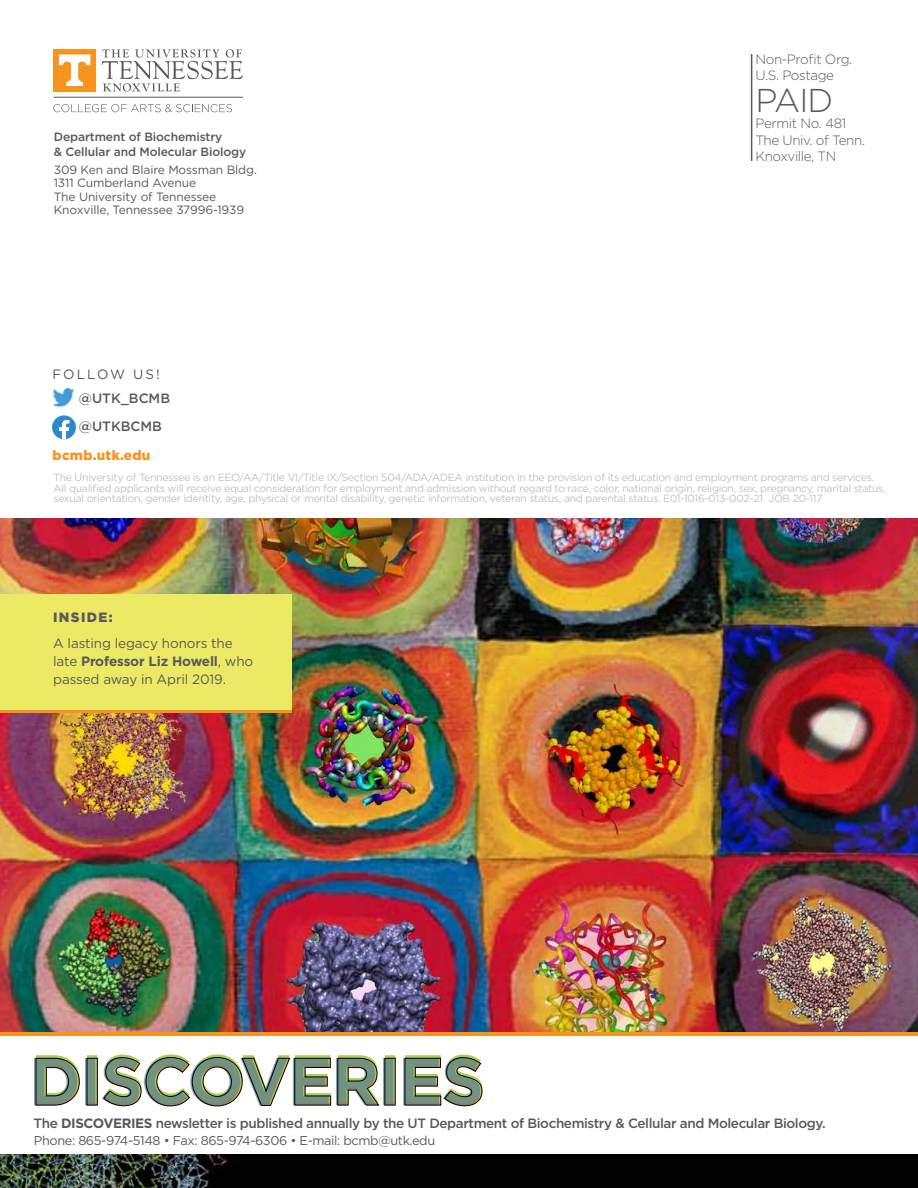
<style>
.page{position:relative;width:918px;height:1188px;background:#fff}
.page>*{position:absolute;margin:0;border:0;box-sizing:border-box;transform-origin:0 0}
.t1{font:300 33px "Gotham";color:#58595b}
.t2{font:500 13.5px "Gotham";letter-spacing:-.03em;color:#58595b}
.t3{font:13.5px/18px "Gotham";letter-spacing:-.01em;color:#58595b}
.t4{font:300 13.5px/16.5px "Gotham";letter-spacing:-.03em;color:#58595b}
.t5{font:500 13.5px/28.3px "Gotham";color:#58595b}
.t6{font:900 13.5px "Gotham";letter-spacing:.02em;color:#f7941e}
.t7{font:13.5px "Gotham";letter-spacing:.14em;color:#58595b}
.t8{font:900 13.5px "Gotham";letter-spacing:.1em;color:#58595b}
.t9{font:12.75px "Gotham";letter-spacing:-.03em;color:#58595b}
.t10{font:12px/13.5px "Gotham";letter-spacing:-.01em;color:#58595b}
.t11{font:500 12px/15px "Gotham";letter-spacing:-.01em;color:#58595b}
.t12{font:10.5px/10.5px "Gotham";letter-spacing:-.03em;color:#a7a9ac}
.s1{font-weight:700}
</style>
<div class="page">
<hr style="left:54px;top:97px;width:189px;height:1px;background:#58595b">
<svg style="left:102px;top:49px;width:141px;height:43px"></svg>
<div style="left:54px;top:49px;width:42px;height:42px;background:#f7941e"></div>
<svg style="left:59px;top:55px;width:31px;height:31px"></svg>
<svg style="left:53px;top:104px;width:179px;height:8px"></svg>
<hr style="left:751px;top:54px;width:1px;height:107px;background:#58595b">
<svg style="left:34px;top:1054px;width:449px;height:53px"></svg>
<img style="left:0;top:1154px;width:918px;height:34px">
<img style="left:52px;top:388px;width:23px;height:20px">
<svg style="left:52px;top:415px;width:24px;height:24px"></svg>
<img style="left:0;top:518px;width:918px;height:514px">
<hr style="left:0;top:1032px;width:918px;height:4px;background:#f7941e">
<div style="left:0;top:598px;width:292px;height:115px;background:#f7941e"></div>
<div style="left:0;top:594px;width:292px;height:116px;background:#ecea64"></div>
<p class="t11" style="left:54px;top:129px;width:194px">Department of Biochemistry<br>&amp; Cellular and Molecular Biology</p>
<p class="t10" style="left:54px;top:162px;width:205px">309 Ken and Blaire Mossman Bldg.<br>1311 Cumberland Avenue<br>The University of Tennessee<br>Knoxville, Tennessee 37996-1939</p>
<p class="t7" style="left:53px;top:365px;width:109px">FOLLOW US!</p>
<p class="t5" style="left:79px;top:384px;width:93px">@UTK_BCMB @UTKBCMB</p>
<p class="t6" style="left:53px;top:446px;width:99px">bcmb.utk.edu</p>
<p class="t4" style="left:756px;top:50px;width:98px">Non-Profit Org.<br>U.S. Postage</p>
<h1 class="t1" style="left:756px;top:79px;width:79px">PAID</h1>
<p class="t4" style="left:756px;top:115px;width:111px">Permit No. 481<br>The Univ. of Tenn.<br>Knoxville, TN</p>
<p class="t12" style="left:53px;top:472px;width:834px">The University of Tennessee is an EEO/AA/Title VI/Title IX/Section 504/ADA/ADEA institution in the provision of its education and employment programs and services.<br>All qualified applicants will receive equal consideration for employment and admission without regard to race, color, national origin, religion, sex, pregnancy, marital status, sexual orientation, gender identity, age, physical or mental disability, genetic information, veteran status, and parental status. E01-1016-013-002-21 JOB 20-117</p>
<p class="t8" style="left:53px;top:608px;width:61px">INSIDE:</p>
<p class="t3" style="left:53px;top:634px;width:202px">A lasting legacy honors the late <span class="s1">Professor Liz Howell</span>, who passed away in April 2019.</p>
<p class="t2" style="left:34px;top:1114px;width:794px">The <span class="s1">DISCOVERIES</span> newsletter is published annually by the UT Department of Biochemistry &amp; Cellular and Molecular Biology.</p>
<p class="t9" style="left:34px;top:1132px;width:403px">Phone: 865-974-5148 • Fax: 865-974-6306 • E-mail: bcmb@utk.edu</p>
</div>
